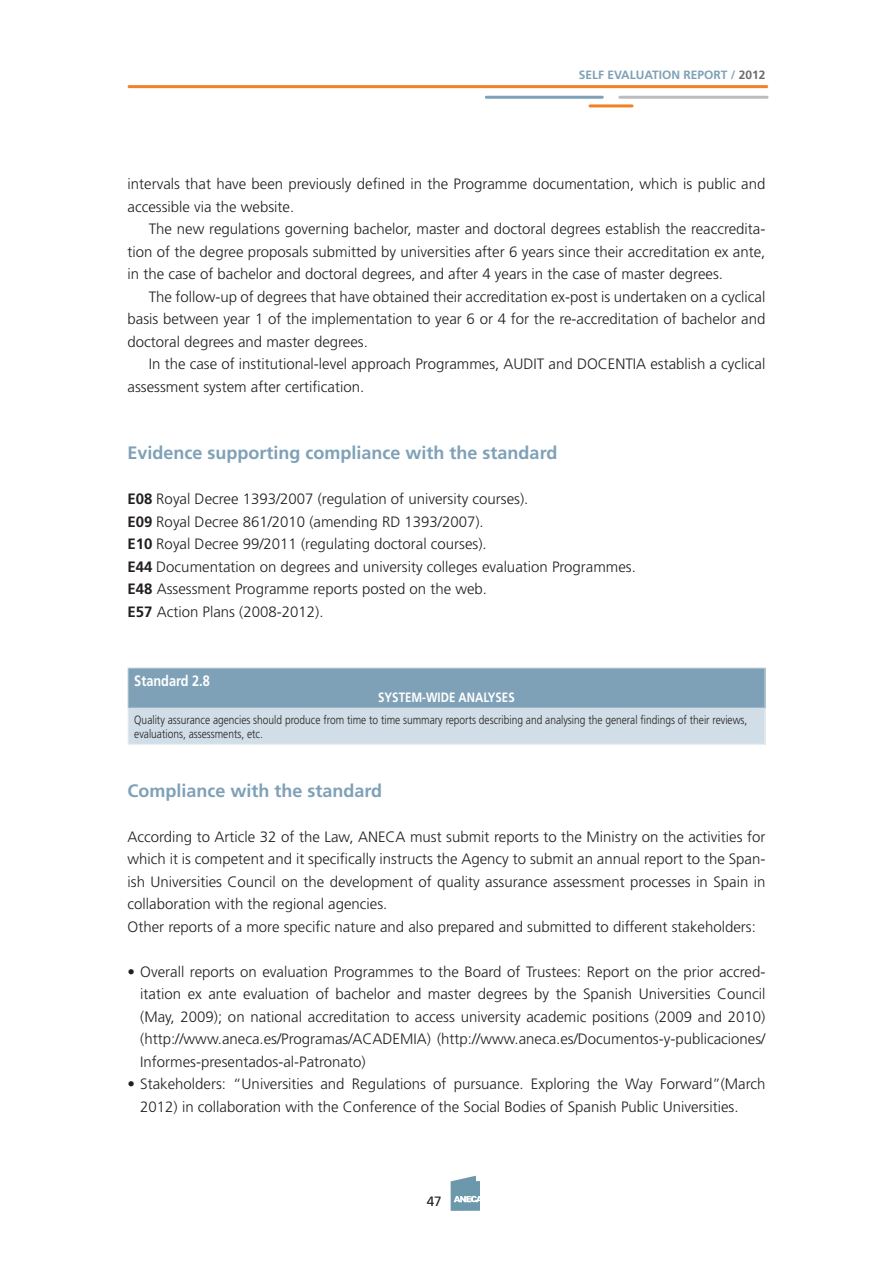
<style>
.page{position:relative;width:893px;height:1263px;background:#fff}
.page>*{position:absolute;margin:0;border:0;box-sizing:border-box;transform-origin:0 0}
.t1{font:700 18px "Frutiger";color:#7fa1b7}
.t2{font:300 15px/22.5px "Frutiger";color:#231f20}
.t3{font:700 15px "Frutiger";color:#fff;scale:.85 1}
.t4{font:700 13.5px "Frutiger";color:#fff;scale:.85 1}
.t5{font:13.5px "Frutiger";color:#231f20}
.t6{font:300 12px/14.4px "Frutiger";color:#231f20;scale:.85 1}
.t7{font:700 12px "Frutiger";color:#7fa1b7}
.s1{color:#6c6d70}
.s2{font-weight:700}
</style>
<div class="page">
<hr style="left:129px;top:85px;width:638px;height:3px;background:#f48026">
<hr style="left:620px;top:96px;width:147px;height:3px;background:#bcbdc0">
<hr style="left:486px;top:96px;width:116px;height:3px;background:#7fa1b7">
<hr style="left:590px;top:104px;width:42px;height:3px;background:#f48026">
<svg style="left:451px;top:1176px;width:29px;height:35px"></svg>
<div style="left:128px;top:668px;width:637px;height:40px;background:#7fa1b7"></div>
<div style="left:128px;top:708px;width:637px;height:36px;background:#d1dee7"></div>
<hr style="left:128px;top:709px;width:1px;height:35px;background:#eff4f7">
<hr style="left:765px;top:709px;width:1px;height:35px;background:#eff4f7">
<hr style="left:128px;top:744px;width:637px;height:1px;background:#eff4f7">
<hr style="left:128px;top:668px;width:637px;height:1px;background:#d1dee7">
<hr style="left:128px;top:668px;width:1px;height:40px;background:#d1dee7">
<hr style="left:765px;top:668px;width:1px;height:40px;background:#d1dee7">
<p class="t7" style="left:579px;top:70px;width:188px">SELF EVALUATION REPORT / <span class="s1">2012</span></p>
<p class="t2" style="left:128px;top:174px;width:639px">intervals that have been previously defined in the Programme documentation, which is public and accessible via the website.</p>
<p class="t2" style="left:128px;top:219px;width:639px;text-align:justify;text-indent:21px">The new regulations governing bachelor, master and doctoral degrees establish the reaccredita&shy;tion of the degree proposals submitted by universities after 6 years since their accreditation ex ante, in the case of bachelor and doctoral degrees, and after 4 years in the case of master degrees.</p>
<p class="t2" style="left:128px;top:286px;width:639px;text-align:justify;text-indent:21px">The follow-up of degrees that have obtained their accreditation ex-post is undertaken on a cyclical basis between year 1 of the implementation to year 6 or 4 for the re-accreditation of bachelor and doctoral degrees and master degrees.</p>
<p class="t2" style="left:128px;top:354px;width:639px;text-indent:21px">In the case of institutional-level approach Programmes, AUDIT and DOCENTIA establish a cyclical assessment system after certification.</p>
<p class="t1" style="left:128px;top:446px;width:431px">Evidence supporting compliance with the standard</p>
<p class="t2" style="left:128px;top:489px;width:510px"><span class="s2">E08</span> Royal Decree 1393/2007 (regulation of university courses).<br><span class="s2">E09</span> Royal Decree 861/2010 (amending RD 1393/2007).<br><span class="s2">E10</span> Royal Decree 99/2011 (regulating doctoral courses).<br><span class="s2">E44</span> Documentation on degrees and university colleges evaluation Programmes.<br><span class="s2">E48</span> Assessment Programme reports posted on the web.<br><span class="s2">E57</span> Action Plans (2008-2012).</p>
<p class="t3" style="left:134px;top:674px;width:90px">Standard 2.8</p>
<p class="t4" style="left:378px;top:692px;width:162px">SYSTEM-WIDE ANALYSES</p>
<p class="t6" style="left:134px;top:713px;width:723px">Quality assurance agencies should produce from time to time summary reports describing and analysing the general findings of their reviews, evaluations, assessments, etc.</p>
<p class="t1" style="left:128px;top:783px;width:256px">Compliance with the standard</p>
<p class="t2" style="left:128px;top:826px;width:639px">According to Article 32 of the Law, ANECA must submit reports to the Ministry on the activities for which it is competent and it specifically instructs the Agency to submit an annual report to the Span&shy;ish Universities Council on the development of quality assurance assessment processes in Spain in collaboration with the regional agencies.<br>Other reports of a more specific nature and also prepared and submitted to different stakeholders:</p>
<p class="t2" style="left:140px;top:961px;width:627px;text-align:justify;text-indent:-13px">• Overall reports on evaluation Programmes to the Board of Trustees: Report on the prior accred&shy;itation ex ante evaluation of bachelor and master degrees by the Spanish Universities Council (May, 2009); on national accreditation to access university academic positions (2009 and 2010) (http://www.aneca.es/Programas/ACADEMIA) (http://www.aneca.es/Documentos-y-publicaciones/ Informes-presentados-al-Patronato)</p>
<p class="t2" style="left:140px;top:1074px;width:627px;text-indent:-13px">• Stakeholders: “Universities and Regulations of pursuance. Exploring the Way Forward”(March<br>2012) in collaboration with the Conference of the Social Bodies of Spanish Public Universities.</p>
<p class="t5" style="left:427px;top:1196px;width:17px">47</p>
</div>
